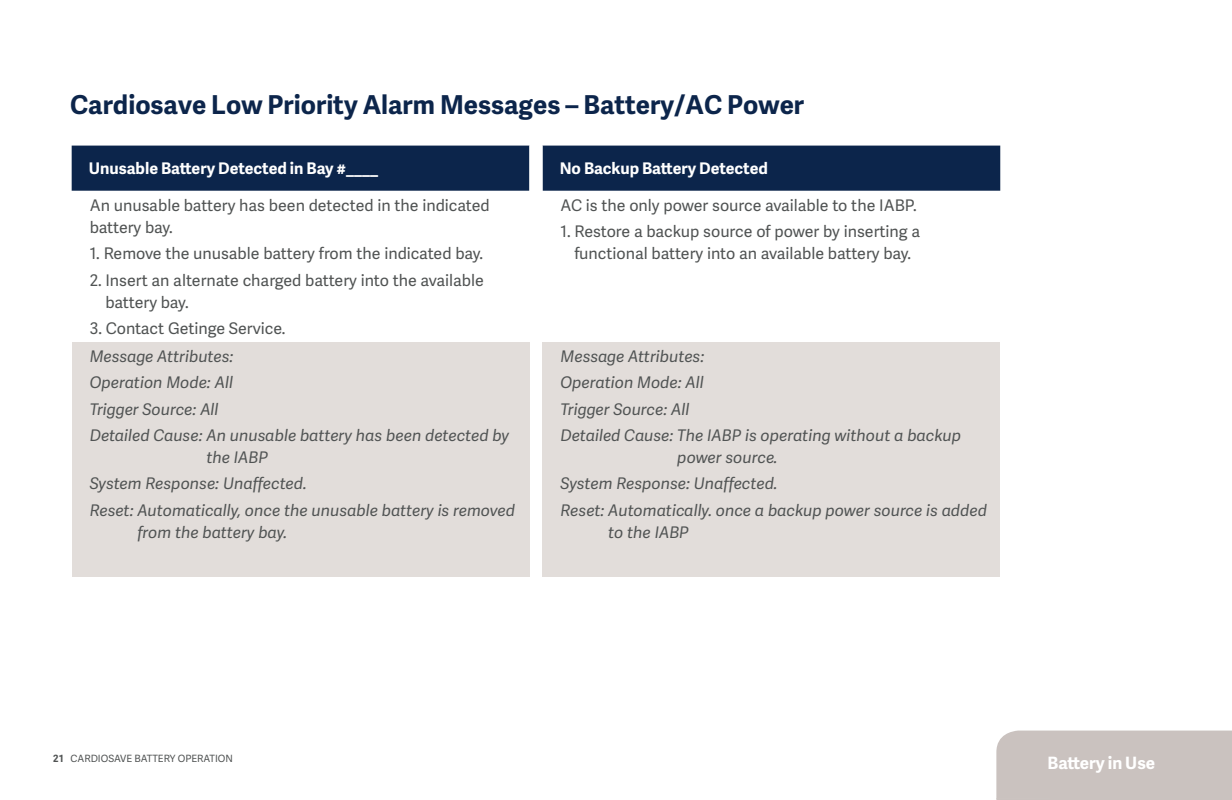
<style>
.page{position:relative;width:1232px;height:800px;background:#fff}
.page>*{position:absolute;margin:0;border:0;box-sizing:border-box;transform-origin:0 0}
.HEAD-grey_12_17pt{font:700 26px "Adelle Sans";color:#0c254b}
.t1{font:700 17px "Adelle Sans";color:#fff}
.t2{font:italic 16px/22px "Adelle Sans";color:#505353}
.t3{font:16px/22px "Adelle Sans";color:#505353}
.Body_copy{font:700 16px "Adelle Sans";color:#fff}
.t4{font:10px "Adelle Sans";color:#505353}
.s1{font-weight:700}
</style>
<div class="page">
<div style="left:72px;top:145px;width:928px;height:46px;background:#0c254b"></div>
<svg style="left:529px;top:145px;width:13px;height:431px"></svg>
<div style="left:72px;top:342px;width:457px;height:234px;background:#e2ddda"></div>
<div style="left:542px;top:342px;width:458px;height:234px;background:#e2ddda"></div>
<div style="left:996px;top:730px;width:235px;height:67px;background:#cac2bf"></div>
<hr style="left:996px;top:797px;width:235px;height:2px;background:#cac2bf">
<p class="HEAD-grey_12_17pt" style="left:70px;top:86px;width:735px">Cardiosave Low Priority Alarm Messages – Battery/AC Power</p>
<p class="Body_copy" style="left:89px;top:157px;width:291px">Unusable Battery Detected in Bay #____</p>
<p class="Body_copy" style="left:559px;top:157px;width:210px">No Backup Battery Detected</p>
<p class="t3" style="left:90px;top:193px;width:401px">An unusable battery has been detected in the indicated battery bay.</p>
<p class="t3" style="left:90px;top:242px;width:395px">1. Remove the unusable battery from the indicated bay.</p>
<p class="t3" style="left:105px;top:268px;width:380px;text-indent:-16px">2. Insert an alternate charged battery into the available battery bay.</p>
<p class="t3" style="left:90px;top:316px;width:197px">3. Contact Getinge Service.</p>
<p class="t3" style="left:560px;top:193px;width:357px">AC is the only power source available to the IABP.</p>
<p class="t3" style="left:560px;top:220px;width:361px;text-align:center">1. Restore a backup source of power by inserting a functional battery into an available battery bay.</p>
<p class="t2" style="left:90px;top:344px;width:145px">Message Attributes:</p>
<p class="t2" style="left:90px;top:371px;width:145px">Operation Mode: All</p>
<p class="t2" style="left:90px;top:397px;width:130px">Trigger Source: All</p>
<p class="t2" style="left:206px;top:423px;width:304px;text-indent:-117px">Detailed Cause: An unusable battery has been detected by the IABP</p>
<p class="t2" style="left:90px;top:472px;width:218px">System Response: Unaffected.</p>
<p class="t2" style="left:137px;top:498px;width:379px;text-indent:-48px">Reset: Automatically, once the unusable battery is removed from the battery bay.</p>
<p class="t2" style="left:560px;top:344px;width:145px">Message Attributes:</p>
<p class="t2" style="left:560px;top:371px;width:145px">Operation Mode: All</p>
<p class="t2" style="left:560px;top:397px;width:130px">Trigger Source: All</p>
<p class="t2" style="left:677px;top:423px;width:285px;text-indent:-117px">Detailed Cause: The IABP is operating without a backup power source.</p>
<p class="t2" style="left:560px;top:472px;width:218px">System Response: Unaffected.</p>
<p class="t2" style="left:608px;top:498px;width:380px;text-indent:-48px">Reset: Automatically. once a backup power source is added to the IABP</p>
<p class="t4" style="left:53px;top:750px;width:181px"><span class="s1">21</span> CARDIOSAVE BATTERY OPERATION</p>
<p class="t1" style="left:1047px;top:750px;width:109px">Battery in Use</p>
</div>
